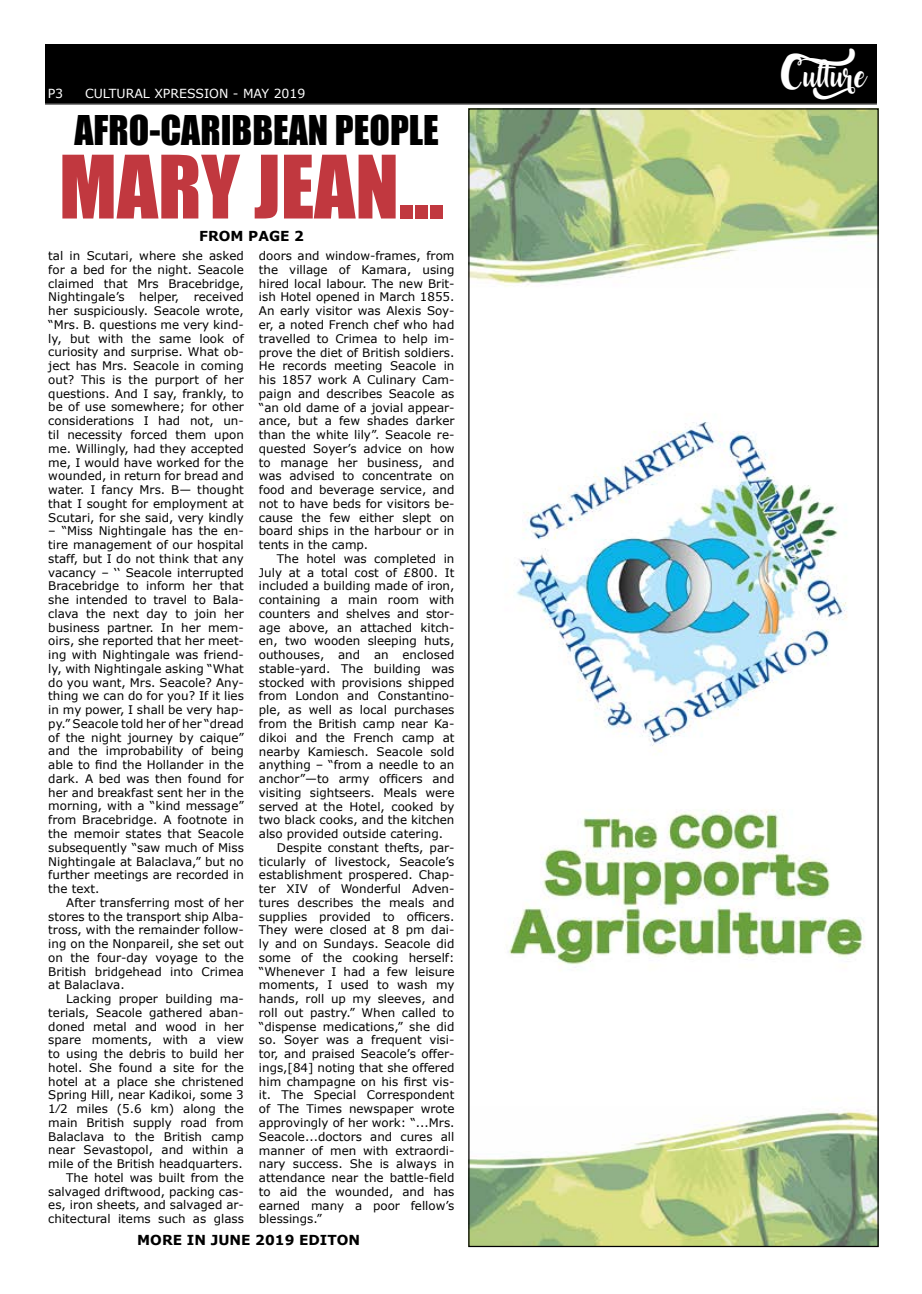
<style>
.page{position:relative;width:922px;height:1294px;background:#fff}
.page>*{position:absolute;margin:0;border:0;box-sizing:border-box;transform-origin:0 0}
.t1{font:80.62px "Impact";color:#c1383f}
.t2{font:37.62px "Impact";color:#000}
.t3{font:20px "Lostin Wild";color:#fff}
.t4{font:700 13.75px "Verdana";color:#000}
.t5{font:12.5px "Verdana";color:#fff}
.t6{font:11.88px/13.8px "Verdana";color:#000;text-align:justify}
</style>
<div class="page">
<div style="left:45px;top:44px;width:831px;height:59px;background:#000"></div>
<hr style="left:45px;top:103px;width:831px;height:1px;background:#000">
<img style="left:470px;top:110px;width:406px;height:1134px">
<p class="t5" style="left:48px;top:85px;width:17px">P3</p>
<p class="t5" style="left:85px;top:85px;width:222px">CULTURAL XPRESSION - MAY 2019</p>
<h2 class="t2" style="left:74px;top:101px;width:366px">AFRO-CARIBBEAN PEOPLE</h2>
<h1 class="t1" style="left:59px;top:124px;width:386px">MARY JEAN...</h1>
<p class="t4" style="left:199px;top:227px;width:106px">FROM PAGE 2</p>
<p class="t6" style="left:48px;top:249px;width:197px">tal in Scutari, where she asked for a bed for the night. Seacole claimed that Mrs Bracebridge, Nightingale’s helper, received her suspiciously. Seacole wrote, “Mrs. B. questions me very kind&shy;ly, but with the same look of curiosity and surprise. What ob&shy;ject has Mrs. Seacole in coming out? This is the purport of her questions. And I say, frankly, to be of use somewhere; for other considerations I had not, un&shy;til necessity forced them upon me. Willingly, had they accepted me, I would have worked for the wounded, in return for bread and water. I fancy Mrs. B— thought that I sought for employment at Scutari, for she said, very kindly</p>
<p class="t6" style="left:48px;top:524px;width:197px">– “Miss Nightingale has the en&shy;tire management of our hospital staff, but I do not think that any vacancy – ‘‘ Seacole interrupted Bracebridge to inform her that she intended to travel to Bala&shy;clava the next day to join her business partner. In her mem&shy;oirs, she reported that her meet&shy;ing with Nightingale was friend&shy;ly, with Nightingale asking “What do you want, Mrs. Seacole? Any&shy;thing we can do for you? If it lies in my power, I shall be very hap&shy;py.” Seacole told her of her “dread of the night journey by caique” and the improbability of being able to find the Hollander in the dark. A bed was then found for her and breakfast sent her in the morning, with a “kind message” from Bracebridge. A footnote in the memoir states that Seacole subsequently “saw much of Miss Nightingale at Balaclava,” but no further meetings are recorded in the text.</p>
<p class="t6" style="left:48px;top:895px;width:197px;text-indent:18px">After transferring most of her stores to the transport ship Alba&shy;tross, with the remainder follow&shy;ing on the Nonpareil, she set out on the four-day voyage to the British bridgehead into Crimea at Balaclava.</p>
<p class="t6" style="left:48px;top:992px;width:197px;text-align:right">Lacking proper building ma&shy;terials, Seacole gathered aban&shy;doned metal and wood in her spare moments, with a view to using the debris to build her hotel. She found a site for the hotel at a place she christened<br>Spring Hill, near Kadikoi, some 3<br>1⁄2 miles (5.6 km) along the main British supply road from<br>Balaclava to the British camp near Sevastopol, and within a mile of the British headquarters.<br>The hotel was built from the salvaged driftwood, packing cas&shy;es, iron sheets, and salvaged ar&shy;chitectural items such as glass</p>
<p class="t6" style="left:259px;top:249px;width:197px">doors and window-frames, from the village of Kamara, using hired local labour. The new Brit&shy;ish Hotel opened in March 1855.<br>An early visitor was Alexis Soy&shy;er, a noted French chef who had travelled to Crimea to help im&shy;prove the diet of British soldiers.<br>He records meeting Seacole in his 1857 work A Culinary Cam&shy;paign and describes Seacole as “an old dame of a jovial appear&shy;ance, but a few shades darker than the white lily”. Seacole re&shy;quested Soyer’s advice on how to manage her business, and was advised to concentrate on food and beverage service, and not to have beds for visitors be&shy;cause the few either slept on board ships in the harbour or in tents in the camp.</p>
<p class="t6" style="left:277px;top:552px;width:179px">The hotel was completed in</p>
<p class="t6" style="left:259px;top:565px;width:197px">July at a total cost of £800. It</p>
<p class="t6" style="left:259px;top:579px;width:197px">included a building made of iron,</p>
<p class="t6" style="left:259px;top:593px;width:197px">containing a main room with</p>
<p class="t6" style="left:259px;top:607px;width:197px">counters and shelves and stor-</p>
<p class="t6" style="left:259px;top:620px;width:197px">age above, an attached kitch-</p>
<p class="t6" style="left:259px;top:634px;width:197px">en, two wooden sleeping huts,</p>
<p class="t6" style="left:259px;top:648px;width:197px">outhouses, and an enclosed</p>
<p class="t6" style="left:259px;top:662px;width:197px">stable-yard. The building was</p>
<p class="t6" style="left:259px;top:675px;width:197px">stocked with provisions shipped</p>
<p class="t6" style="left:259px;top:689px;width:197px">from London and Constantino-</p>
<p class="t6" style="left:259px;top:703px;width:197px">ple, as well as local purchases</p>
<p class="t6" style="left:259px;top:717px;width:197px">from the British camp near Ka-</p>
<p class="t6" style="left:259px;top:730px;width:197px">dikoi and the French camp at</p>
<p class="t6" style="left:259px;top:744px;width:197px">nearby Kamiesch. Seacole sold</p>
<p class="t6" style="left:259px;top:758px;width:197px">anything – “from a needle to an</p>
<p class="t6" style="left:259px;top:772px;width:197px">anchor”—to army officers and</p>
<p class="t6" style="left:259px;top:785px;width:197px">visiting sightseers. Meals were</p>
<p class="t6" style="left:259px;top:799px;width:197px">served at the Hotel, cooked by</p>
<p class="t6" style="left:259px;top:813px;width:197px">two black cooks, and the kitchen</p>
<p class="t6" style="left:259px;top:827px;width:186px">also provided outside catering.</p>
<p class="t6" style="left:277px;top:840px;width:179px">Despite constant thefts, par-</p>
<p class="t6" style="left:259px;top:854px;width:197px">ticularly of livestock, Seacole’s</p>
<p class="t6" style="left:259px;top:868px;width:197px">establishment prospered. Chap-</p>
<p class="t6" style="left:259px;top:882px;width:197px">ter XIV of Wonderful Adven-</p>
<p class="t6" style="left:259px;top:895px;width:197px">tures describes the meals and</p>
<p class="t6" style="left:259px;top:909px;width:197px">supplies provided to officers.</p>
<p class="t6" style="left:259px;top:923px;width:197px">They were closed at 8 pm dai-</p>
<p class="t6" style="left:259px;top:937px;width:197px">ly and on Sundays. Seacole did</p>
<p class="t6" style="left:259px;top:950px;width:197px">some of the cooking herself:</p>
<p class="t6" style="left:259px;top:964px;width:197px">“Whenever I had a few leisure</p>
<p class="t6" style="left:259px;top:978px;width:197px">moments, I used to wash my</p>
<p class="t6" style="left:259px;top:992px;width:197px">hands, roll up my sleeves, and</p>
<p class="t6" style="left:259px;top:1005px;width:197px">roll out pastry.” When called to</p>
<p class="t6" style="left:259px;top:1019px;width:197px">“dispense medications,” she did</p>
<p class="t6" style="left:259px;top:1033px;width:197px">so. Soyer was a frequent visi-</p>
<p class="t6" style="left:259px;top:1047px;width:197px">tor, and praised Seacole’s offer-</p>
<p class="t6" style="left:259px;top:1060px;width:197px">ings,[84] noting that she offered</p>
<p class="t6" style="left:259px;top:1074px;width:197px">him champagne on his first vis-</p>
<p class="t6" style="left:259px;top:1088px;width:197px">it. The Special Correspondent</p>
<p class="t6" style="left:259px;top:1102px;width:197px">of The Times newspaper wrote</p>
<p class="t6" style="left:259px;top:1115px;width:197px">approvingly of her work: “...Mrs.</p>
<p class="t6" style="left:259px;top:1129px;width:197px">Seacole...doctors and cures all</p>
<p class="t6" style="left:259px;top:1143px;width:197px">manner of men with extraordi-</p>
<p class="t6" style="left:259px;top:1157px;width:197px">nary success. She is always in</p>
<p class="t6" style="left:259px;top:1170px;width:197px">attendance near the battle-field</p>
<p class="t6" style="left:259px;top:1184px;width:197px">to aid the wounded, and has</p>
<p class="t6" style="left:259px;top:1198px;width:197px">earned many a poor fellow’s</p>
<p class="t6" style="left:259px;top:1212px;width:65px">blessings.”</p>
<p class="t4" style="left:137px;top:1231px;width:224px">MORE IN JUNE 2019 EDITON</p>
<h3 class="t3" style="left:781px;top:72px;width:108px">Cult ure</h3>
</div>
